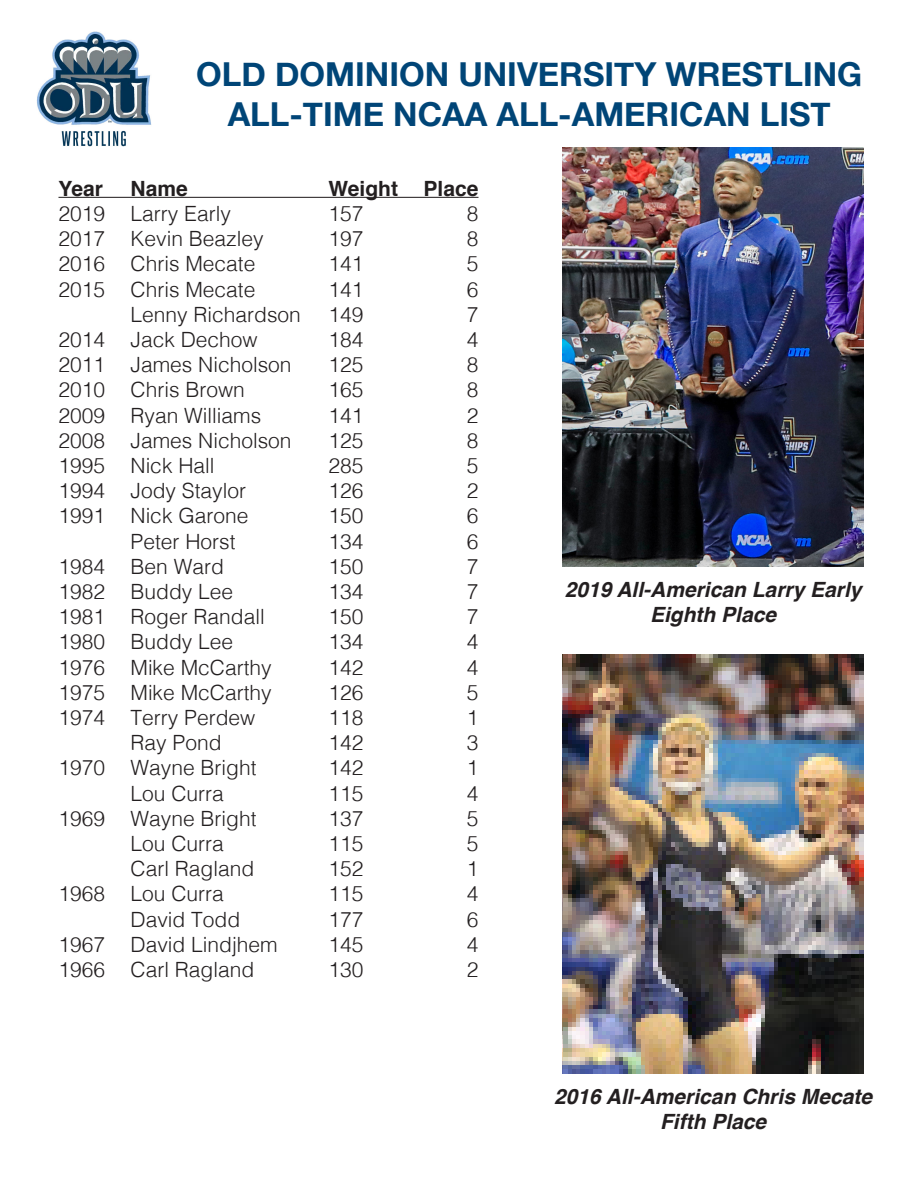
<style>
.page{position:relative;width:918px;height:1188px;background:#fff}
.page>*{position:absolute;margin:0;border:0;box-sizing:border-box;transform-origin:0 0}
.t1{font:700 33px "Helvetica Neue";color:#004577}
.t2{font:300 21px "Helvetica";color:#231f20}
.t3{font:italic 700 21px "Helvetica";color:#231f20}
.t4{font:700 21px "Helvetica";color:#231f20}
</style>
<div class="page">
<hr style="left:58px;top:197px;width:420px;height:1px;background:#231f20">
<img style="left:562px;top:148px;width:302px;height:418px">
<img style="left:562px;top:655px;width:302px;height:418px">
<img style="left:36px;top:31px;width:116px;height:116px">
<p class="t1" style="left:196px;top:49px;width:668px">OLD DOMINION UNIVERSITY WRESTLING</p>
<p class="t1" style="left:228px;top:88px;width:605px">ALL-TIME NCAA ALL-AMERICAN LIST</p>
<p class="t4" style="left:58px;top:171px;width:46px">Year</p>
<p class="t4" style="left:131px;top:171px;width:59px">Name</p>
<p class="t4" style="left:329px;top:171px;width:152px">Weight Place</p>
<p class="t2" style="left:58px;top:196px;width:174px">2019 Larry Early</p>
<p class="t2" style="left:329px;top:196px;width:37px">157</p>
<p class="t2" style="left:467px;top:196px;width:13px">8</p>
<p class="t2" style="left:58px;top:221px;width:207px">2017 Kevin Beazley</p>
<p class="t2" style="left:329px;top:221px;width:37px">197</p>
<p class="t2" style="left:467px;top:221px;width:13px">8</p>
<p class="t2" style="left:58px;top:246px;width:198px">2016 Chris Mecate</p>
<p class="t2" style="left:329px;top:246px;width:37px">141</p>
<p class="t2" style="left:467px;top:246px;width:13px">5</p>
<p class="t2" style="left:58px;top:271px;width:198px">2015 Chris Mecate</p>
<p class="t2" style="left:329px;top:271px;width:37px">141</p>
<p class="t2" style="left:467px;top:271px;width:13px">6</p>
<p class="t2" style="left:131px;top:296px;width:172px">Lenny Richardson</p>
<p class="t2" style="left:329px;top:296px;width:37px">149</p>
<p class="t2" style="left:467px;top:296px;width:13px">7</p>
<p class="t2" style="left:58px;top:322px;width:201px">2014 Jack Dechow</p>
<p class="t2" style="left:329px;top:322px;width:37px">184</p>
<p class="t2" style="left:467px;top:322px;width:13px">4</p>
<p class="t2" style="left:58px;top:347px;width:235px">2011 James Nicholson</p>
<p class="t2" style="left:329px;top:347px;width:37px">125</p>
<p class="t2" style="left:467px;top:347px;width:13px">8</p>
<p class="t2" style="left:58px;top:372px;width:188px">2010 Chris Brown</p>
<p class="t2" style="left:329px;top:372px;width:37px">165</p>
<p class="t2" style="left:467px;top:372px;width:13px">8</p>
<p class="t2" style="left:58px;top:397px;width:204px">2009 Ryan Williams</p>
<p class="t2" style="left:329px;top:397px;width:37px">141</p>
<p class="t2" style="left:467px;top:397px;width:13px">2</p>
<p class="t2" style="left:58px;top:422px;width:235px">2008 James Nicholson</p>
<p class="t2" style="left:329px;top:422px;width:37px">125</p>
<p class="t2" style="left:467px;top:422px;width:13px">8</p>
<p class="t2" style="left:58px;top:448px;width:158px">1995 Nick Hall</p>
<p class="t2" style="left:329px;top:448px;width:37px">285</p>
<p class="t2" style="left:467px;top:448px;width:13px">5</p>
<p class="t2" style="left:58px;top:473px;width:189px">1994 Jody Staylor</p>
<p class="t2" style="left:329px;top:473px;width:37px">126</p>
<p class="t2" style="left:467px;top:473px;width:13px">2</p>
<p class="t2" style="left:58px;top:498px;width:191px">1991 Nick Garone</p>
<p class="t2" style="left:329px;top:498px;width:37px">150</p>
<p class="t2" style="left:467px;top:498px;width:13px">6</p>
<p class="t2" style="left:131px;top:523px;width:107px">Peter Horst</p>
<p class="t2" style="left:329px;top:523px;width:37px">134</p>
<p class="t2" style="left:467px;top:523px;width:13px">6</p>
<p class="t2" style="left:58px;top:548px;width:167px">1984 Ben Ward</p>
<p class="t2" style="left:329px;top:548px;width:37px">150</p>
<p class="t2" style="left:467px;top:548px;width:13px">7</p>
<p class="t2" style="left:58px;top:574px;width:176px">1982 Buddy Lee</p>
<p class="t2" style="left:329px;top:574px;width:37px">134</p>
<p class="t2" style="left:467px;top:574px;width:13px">7</p>
<p class="t2" style="left:58px;top:599px;width:208px">1981 Roger Randall</p>
<p class="t2" style="left:329px;top:599px;width:37px">150</p>
<p class="t2" style="left:467px;top:599px;width:13px">7</p>
<p class="t2" style="left:58px;top:624px;width:176px">1980 Buddy Lee</p>
<p class="t2" style="left:329px;top:624px;width:37px">134</p>
<p class="t2" style="left:467px;top:624px;width:13px">4</p>
<p class="t2" style="left:58px;top:649px;width:215px">1976 Mike McCarthy</p>
<p class="t2" style="left:329px;top:649px;width:37px">142</p>
<p class="t2" style="left:467px;top:649px;width:13px">4</p>
<p class="t2" style="left:58px;top:674px;width:215px">1975 Mike McCarthy</p>
<p class="t2" style="left:329px;top:674px;width:37px">126</p>
<p class="t2" style="left:467px;top:674px;width:13px">5</p>
<p class="t2" style="left:58px;top:700px;width:198px">1974 Terry Perdew</p>
<p class="t2" style="left:329px;top:700px;width:37px">118</p>
<p class="t2" style="left:467px;top:700px;width:13px">1</p>
<p class="t2" style="left:131px;top:725px;width:93px">Ray Pond</p>
<p class="t2" style="left:329px;top:725px;width:37px">142</p>
<p class="t2" style="left:467px;top:725px;width:13px">3</p>
<p class="t2" style="left:58px;top:750px;width:200px">1970 Wayne Bright</p>
<p class="t2" style="left:329px;top:750px;width:37px">142</p>
<p class="t2" style="left:467px;top:750px;width:13px">1</p>
<p class="t2" style="left:131px;top:775px;width:95px">Lou Curra</p>
<p class="t2" style="left:329px;top:775px;width:37px">115</p>
<p class="t2" style="left:467px;top:775px;width:13px">4</p>
<p class="t2" style="left:58px;top:800px;width:200px">1969 Wayne Bright</p>
<p class="t2" style="left:329px;top:800px;width:37px">137</p>
<p class="t2" style="left:467px;top:800px;width:13px">5</p>
<p class="t2" style="left:131px;top:826px;width:95px">Lou Curra</p>
<p class="t2" style="left:329px;top:826px;width:37px">115</p>
<p class="t2" style="left:467px;top:826px;width:13px">5</p>
<p class="t2" style="left:131px;top:851px;width:125px">Carl Ragland</p>
<p class="t2" style="left:329px;top:851px;width:37px">152</p>
<p class="t2" style="left:467px;top:851px;width:13px">1</p>
<p class="t2" style="left:58px;top:876px;width:167px">1968 Lou Curra</p>
<p class="t2" style="left:329px;top:876px;width:37px">115</p>
<p class="t2" style="left:467px;top:876px;width:13px">4</p>
<p class="t2" style="left:131px;top:901px;width:111px">David Todd</p>
<p class="t2" style="left:329px;top:901px;width:37px">177</p>
<p class="t2" style="left:467px;top:901px;width:13px">6</p>
<p class="t2" style="left:58px;top:926px;width:221px">1967 David Lindjhem</p>
<p class="t2" style="left:329px;top:926px;width:37px">145</p>
<p class="t2" style="left:467px;top:926px;width:13px">4</p>
<p class="t2" style="left:58px;top:952px;width:197px">1966 Carl Ragland</p>
<p class="t2" style="left:329px;top:952px;width:37px">130</p>
<p class="t2" style="left:467px;top:952px;width:13px">2</p>
<p class="t3" style="left:565px;top:572px;width:298px">2019 All-American Larry Early</p>
<p class="t3" style="left:650px;top:598px;width:128px">Eighth Place</p>
<p class="t3" style="left:554px;top:1079px;width:319px">2016 All-American Chris Mecate</p>
<p class="t3" style="left:660px;top:1105px;width:108px">Fifth Place</p>
</div>
